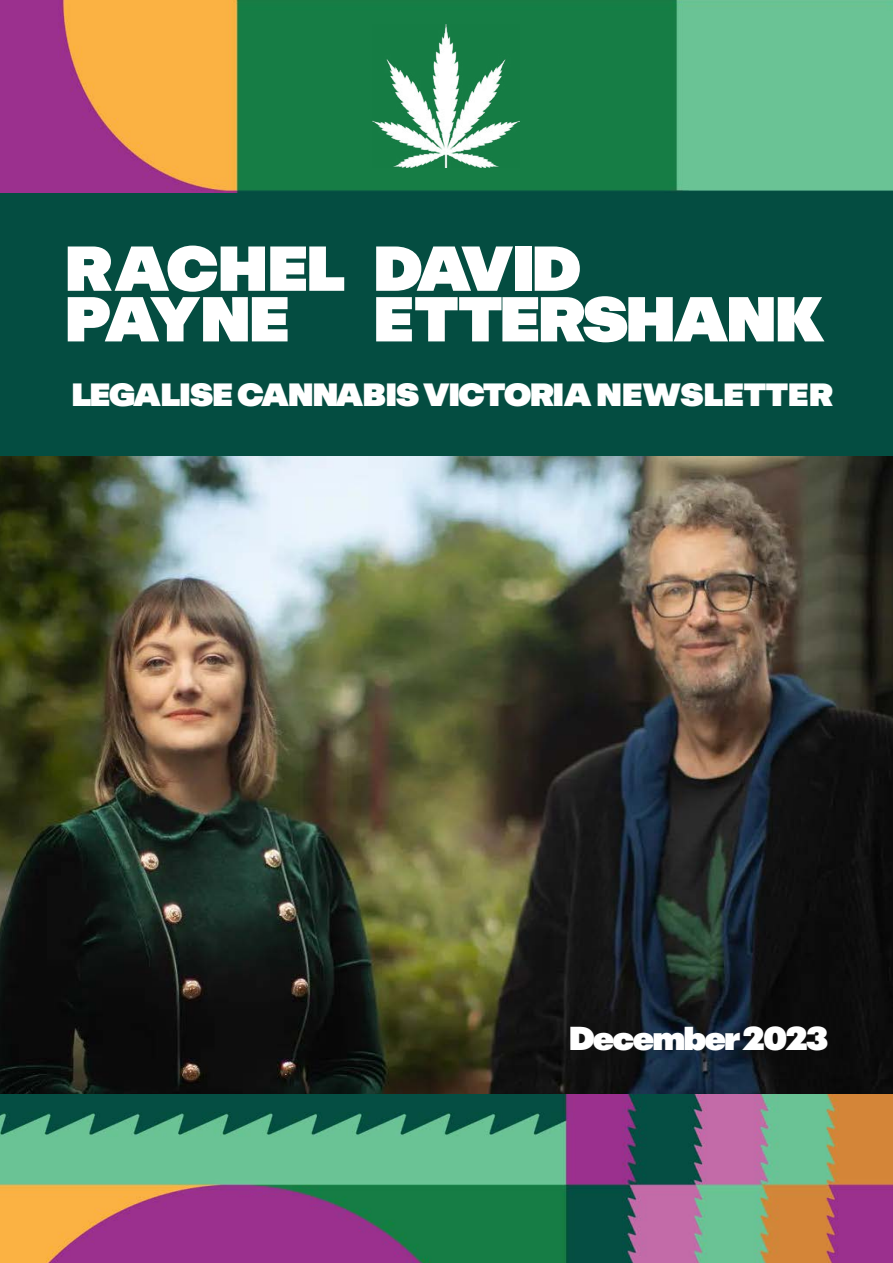
<style>
.page{position:relative;width:893px;height:1263px;background:#fff}
.page>*{position:absolute;margin:0;border:0;box-sizing:border-box;transform-origin:0 0}
.t1{font:900 62.85px "ABC Repro";letter-spacing:-.04em;color:#fff}
.t2{font:900 32.85px "ABC Repro";letter-spacing:-.06em;color:#fff}
.t3{font:900 31.95px "ABC Repro";letter-spacing:-.035em;color:#fff}
</style>
<div class="page">
<div style="left:0;top:193px;width:893px;height:263px;background:#044d41"></div>
<img style="left:0;top:1093px;width:893px;height:170px">
<img style="left:0;top:456px;width:893px;height:637px">
<img style="left:0;top:0;width:893px;height:193px">
<img style="left:372px;top:24px;width:147px;height:143px">
<p class="t1" style="left:64px;top:224px;width:519px">RACHEL DAVID</p>
<p class="t1" style="left:64px;top:275px;width:227px">PAYNE</p>
<p class="t1" style="left:373px;top:275px;width:452px">ETTERSHANK</p>
<p class="t3" style="left:72px;top:372px;width:763px">LEGALISE CANNABIS VICTORIA NEWSLETTER</p>
<p class="t2" style="left:569px;top:1015px;width:261px">December 2023</p>
</div>
